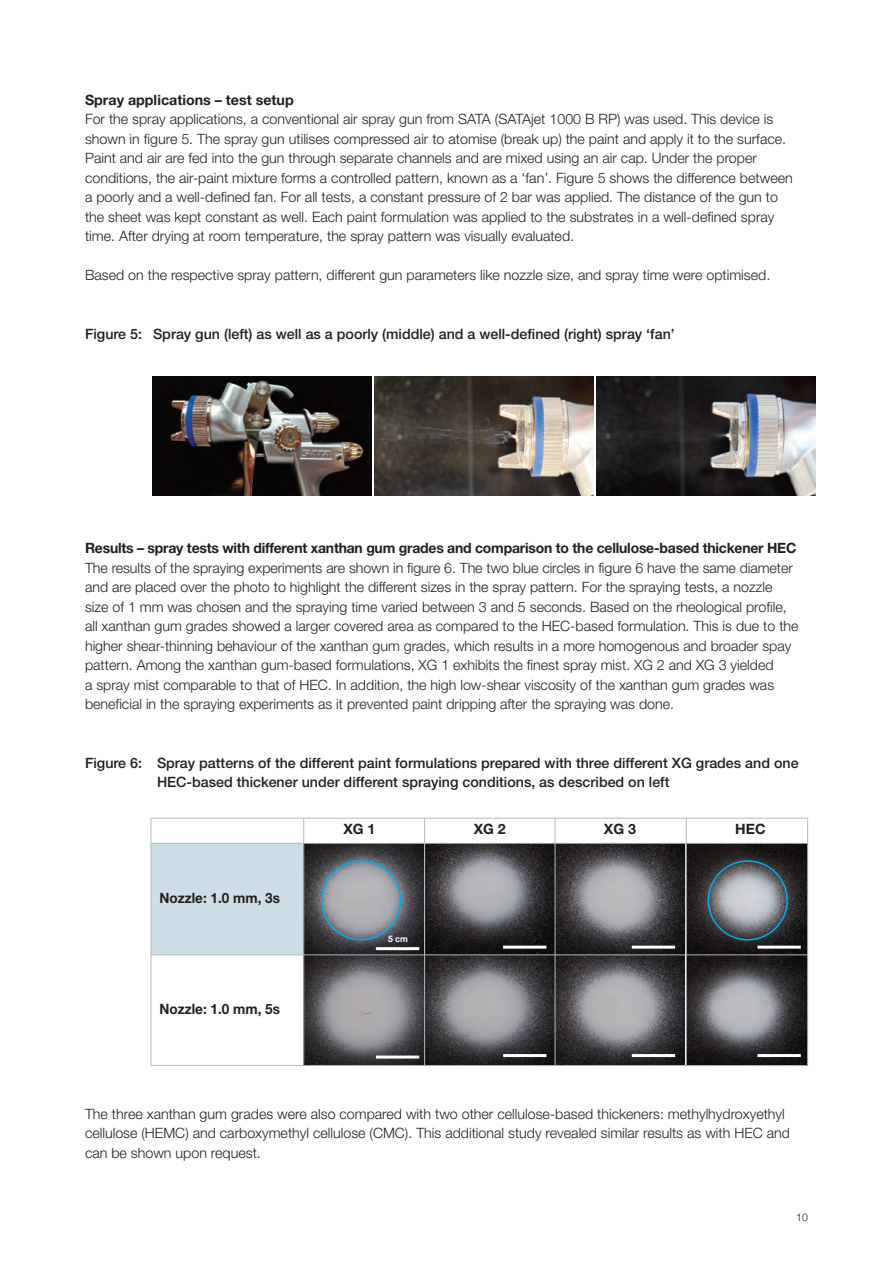
<style>
.page{position:relative;width:893px;height:1263px;background:#fff}
.page>*{position:absolute;margin:0;border:0;box-sizing:border-box;transform-origin:0 0}
.t1{font:300 14.25px/19.5px "Helvetica Neue";color:#231f20}
.t2{font:500 14.25px/19.5px "Helvetica Neue";color:#231f20}
.t3{font:700 14.25px "Helvetica Neue";letter-spacing:-.015em;color:#231f20}
.t4{font:700 14.25px "Helvetica Neue";letter-spacing:-.015em;color:#231f20;scale:.95 1}
.t5{font:300 10.5px "Helvetica Neue";color:#231f20}
.t6{font:700 9px "Helvetica Neue";color:#fff;scale:.95 1}
</style>
<div class="page">
<img style="left:153px;top:377px;width:219px;height:119px">
<img style="left:375px;top:377px;width:218px;height:119px">
<img style="left:596px;top:377px;width:219px;height:119px">
<div style="left:151px;top:843px;width:153px;height:112px;background:#cedee7"></div>
<img style="left:304px;top:844px;width:120px;height:110px">
<svg style="left:425px;top:844px;width:130px;height:110px;background:#4f4e51"></svg>
<svg style="left:556px;top:844px;width:130px;height:110px;background:#59585b"></svg>
<svg style="left:687px;top:844px;width:120px;height:110px;background:#1f1b1b"></svg>
<svg style="left:304px;top:955px;width:120px;height:110px;background:#6a696c"></svg>
<svg style="left:425px;top:955px;width:130px;height:110px;background:#5d5b5f"></svg>
<svg style="left:556px;top:955px;width:130px;height:110px;background:#605f62"></svg>
<svg style="left:687px;top:955px;width:120px;height:110px;background:#4e4d4f"></svg>
<hr style="left:151px;top:843px;width:657px;height:1px;background:#b1b9bf">
<hr style="left:151px;top:954px;width:657px;height:1px;background:#b1b9bf">
<hr style="left:151px;top:1065px;width:657px;height:1px;background:#b1b9bf">
<hr style="left:151px;top:818px;width:657px;height:1px;background:#b1b9bf">
<hr style="left:303px;top:819px;width:1px;height:246px;background:#b1b9bf">
<hr style="left:424px;top:819px;width:1px;height:246px;background:#b1b9bf">
<hr style="left:555px;top:819px;width:1px;height:246px;background:#b1b9bf">
<hr style="left:686px;top:819px;width:1px;height:246px;background:#b1b9bf">
<hr style="left:807px;top:819px;width:1px;height:246px;background:#b1b9bf">
<hr style="left:151px;top:819px;width:1px;height:246px;background:#b1b9bf">
<svg style="left:708px;top:860px;width:80px;height:80px;background:#737d86"></svg>
<svg style="left:321px;top:860px;width:80px;height:80px;background:#8b959e"></svg>
<hr style="left:376px;top:947px;width:43px;height:3px;background:#fff">
<hr style="left:376px;top:1055px;width:43px;height:3px;background:#fff">
<hr style="left:503px;top:946px;width:43px;height:3px;background:#fff">
<hr style="left:503px;top:1054px;width:43px;height:3px;background:#fff">
<hr style="left:632px;top:946px;width:43px;height:3px;background:#fff">
<hr style="left:632px;top:1054px;width:43px;height:3px;background:#fff">
<hr style="left:757px;top:946px;width:44px;height:3px;background:#fff">
<hr style="left:757px;top:1054px;width:44px;height:3px;background:#fff">
<p class="t3" style="left:85px;top:94px;width:210px">Spray applications – test setup</p>
<p class="t1" style="left:85px;top:111px;width:709px">For the spray applications, a conventional air spray gun from SATA (SATAjet 1000 B RP) was used. This device is shown in figure 5. The spray gun utilises compressed air to atomise (break up) the paint and apply it to the surface.<br>Paint and air are fed into the gun through separate channels and are mixed using an air cap. Under the proper conditions, the air-paint mixture forms a controlled pattern, known as a ‘fan’. Figure 5 shows the difference between a poorly and a well-defined fan. For all tests, a constant pressure of 2 bar was applied. The distance of the gun to the sheet was kept constant as well. Each paint formulation was applied to the substrates in a well-defined spray time. After drying at room temperature, the spray pattern was visually evaluated.</p>
<p class="t1" style="left:85px;top:267px;width:687px">Based on the respective spray pattern, different gun parameters like nozzle size, and spray time were optimised.</p>
<p class="t2" style="left:85px;top:325px;width:591px">Figure 5: Spray gun (left) as well as a poorly (middle) and a well-defined (right) spray ‘fan’</p>
<p class="t3" style="left:85px;top:543px;width:713px">Results – spray tests with different xanthan gum grades and comparison to the cellulose-based thickener HEC</p>
<p class="t1" style="left:85px;top:559px;width:715px">The results of the spraying experiments are shown in figure 6. The two blue circles in figure 6 have the same diameter and are placed over the photo to highlight the different sizes in the spray pattern. For the spraying tests, a nozzle size of 1 mm was chosen and the spraying time varied between 3 and 5 seconds. Based on the rheological profile, all xanthan gum grades showed a larger covered area as compared to the HEC-based formulation. This is due to the higher shear-thinning behaviour of the xanthan gum grades, which results in a more homogenous and broader spay pattern. Among the xanthan gum-based formulations, XG 1 exhibits the finest spray mist. XG 2 and XG 3 yielded<br>a spray mist comparable to that of HEC. In addition, the high low-shear viscosity of the xanthan gum grades was beneficial in the spraying experiments as it prevented paint dripping after the spraying was done.</p>
<p class="t2" style="left:157px;top:754px;width:643px;text-indent:-72px">Figure 6: Spray patterns of the different paint formulations prepared with three different XG grades and one<br>HEC-based thickener under different spraying conditions, as described on left</p>
<p class="t4" style="left:159px;top:893px;width:128px">Nozzle: 1.0 mm, 3s</p>
<p class="t4" style="left:159px;top:1004px;width:128px">Nozzle: 1.0 mm, 5s</p>
<p class="t3" style="left:343px;top:824px;width:34px">XG 1</p>
<p class="t3" style="left:474px;top:824px;width:34px">XG 2</p>
<p class="t3" style="left:604px;top:824px;width:34px">XG 3</p>
<p class="t3" style="left:735px;top:824px;width:32px">HEC</p>
<p class="t6" style="left:388px;top:936px;width:22px">5 cm</p>
<p class="t1" style="left:85px;top:1105px;width:706px">The three xanthan gum grades were also compared with two other cellulose-based thickeners: methylhydroxyethyl cellulose (HEMC) and carboxymethyl cellulose (CMC). This additional study revealed similar results as with HEC and can be shown upon request.</p>
<p class="t5" style="left:796px;top:1213px;width:13px">10</p>
</div>
